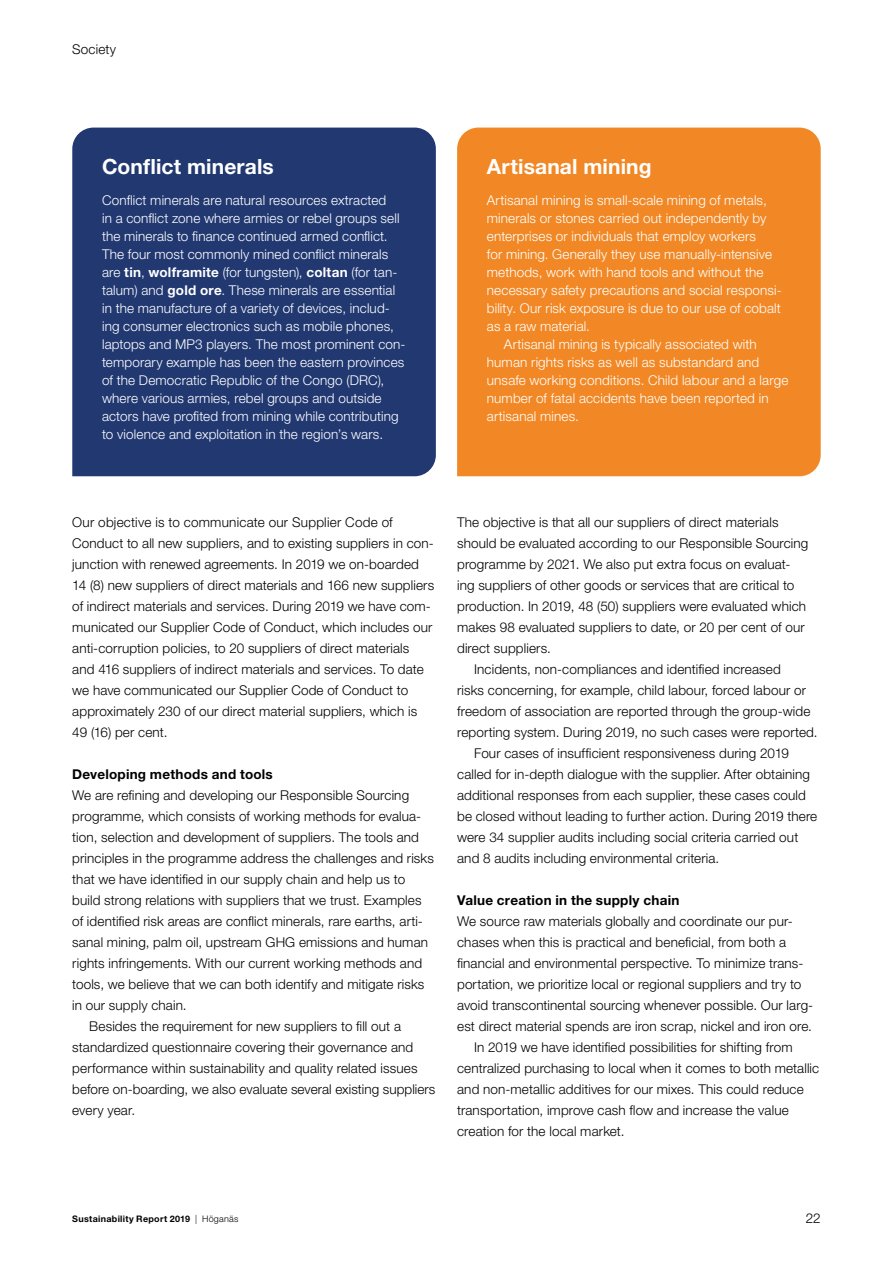
<style>
.page{position:relative;width:893px;height:1263px;background:#fff}
.page>*{position:absolute;margin:0;border:0;box-sizing:border-box;transform-origin:0 0}
.t1{font:700 21px "Helvetica Neue LT Pro";letter-spacing:.005em;color:#fff}
.t2{font:300 13.5px/21px "Helvetica Neue LT Pro";letter-spacing:.01em;color:#000}
.t3{font:300 13.5px/18px "Helvetica Neue LT Pro";letter-spacing:.01em;color:#fff}
.t4{font:700 13.5px "Helvetica Neue LT Pro";letter-spacing:.02em;color:#000}
.t5{font:700 9px "Helvetica Neue LT Pro";letter-spacing:.03em;color:#000}
.s1{font-weight:700}
.s2{font-weight:300}
</style>
<div class="page">
<div style="left:72px;top:128px;width:364px;height:348px;background:#213871"></div>
<div style="left:457px;top:128px;width:364px;height:348px;background:#f18825"></div>
<p class="t2" style="left:72px;top:39px;width:45px">Society</p>
<h1 class="t1" style="left:102px;top:153px;width:173px">Conflict minerals</h1>
<p class="t3" style="left:102px;top:190px;width:305px">Conflict minerals are natural resources extracted<br>in a conflict zone where armies or rebel groups sell the minerals to finance continued armed conflict.<br>The four most commonly mined conflict minerals are <span class="s1">tin</span>, <span class="s1">wolframite</span> (for tungsten), <span class="s1">coltan</span> (for tan&shy;talum) and <span class="s1">gold ore</span>. These minerals are essential in the manufacture of a variety of devices, includ&shy;ing consumer electronics such as mobile phones, laptops and MP3 players. The most prominent con&shy;temporary example has been the eastern provinces of the Democratic Republic of the Congo (DRC), where various armies, rebel groups and outside actors have profited from mining while contributing to violence and exploitation in the region’s wars.</p>
<h1 class="t1" style="left:487px;top:153px;width:166px">Artisanal mining</h1>
<p class="t3" style="left:487px;top:190px;width:281px">Artisanal mining is small-scale mining of metals,</p>
<p class="t3" style="left:487px;top:208px;width:281px">minerals or stones carried out independently by</p>
<p class="t3" style="left:487px;top:226px;width:271px">enterprises or individuals that employ workers</p>
<p class="t3" style="left:487px;top:244px;width:287px">for mining. Generally they use manually-intensive</p>
<p class="t3" style="left:487px;top:262px;width:278px">methods, work with hand tools and without the</p>
<p class="t3" style="left:487px;top:280px;width:296px">necessary safety precautions and social responsi-</p>
<p class="t3" style="left:487px;top:298px;width:296px">bility. Our risk exposure is due to our use of cobalt</p>
<p class="t3" style="left:487px;top:316px;width:105px">as a raw material.</p>
<p class="t3" style="left:504px;top:334px;width:254px">Artisanal mining is typically associated with</p>
<p class="t3" style="left:487px;top:352px;width:274px">human rights risks as well as substandard and</p>
<p class="t3" style="left:487px;top:370px;width:303px">unsafe working conditions. Child labour and a large</p>
<p class="t3" style="left:487px;top:388px;width:283px">number of fatal accidents have been reported in</p>
<p class="t3" style="left:487px;top:406px;width:94px">artisanal mines.</p>
<p class="t2" style="left:72px;top:511px;width:363px">Our objective is to communicate our Supplier Code of Conduct to all new suppliers, and to existing suppliers in con&shy;junction with renewed agreements. In 2019 we on-boarded 14 (8) new suppliers of direct materials and 166 new suppliers of indirect materials and services. During 2019 we have com&shy;municated our Supplier Code of Conduct, which includes our anti-corruption policies, to 20 suppliers of direct materials and 416 suppliers of indirect materials and services. To date we have communicated our Supplier Code of Conduct to approximately 230 of our direct material suppliers, which is 49 (16) per cent.</p>
<p class="t4" style="left:72px;top:765px;width:202px">Developing methods and tools</p>
<p class="t2" style="left:72px;top:784px;width:338px">We are refining and developing our Responsible Sourcing</p>
<p class="t2" style="left:72px;top:805px;width:350px">programme, which consists of working methods for evalua-</p>
<p class="t2" style="left:72px;top:826px;width:348px">tion, selection and development of suppliers. The tools and</p>
<p class="t2" style="left:72px;top:847px;width:363px">principles in the programme address the challenges and risks</p>
<p class="t2" style="left:72px;top:868px;width:334px">that we have identified in our supply chain and help us to</p>
<p class="t2" style="left:72px;top:889px;width:351px">build strong relations with suppliers that we trust. Examples</p>
<p class="t2" style="left:72px;top:910px;width:352px">of identified risk areas are conflict minerals, rare earths, arti-</p>
<p class="t2" style="left:72px;top:931px;width:357px">sanal mining, palm oil, upstream GHG emissions and human</p>
<p class="t2" style="left:72px;top:952px;width:351px">rights infringements. With our current working methods and</p>
<p class="t2" style="left:72px;top:973px;width:354px">tools, we believe that we can both identify and mitigate risks</p>
<p class="t2" style="left:72px;top:994px;width:116px">in our supply chain.</p>
<p class="t2" style="left:89px;top:1015px;width:313px">Besides the requirement for new suppliers to fill out a</p>
<p class="t2" style="left:72px;top:1036px;width:343px">standardized questionnaire covering their governance and</p>
<p class="t2" style="left:72px;top:1057px;width:347px">performance within sustainability and quality related issues</p>
<p class="t2" style="left:72px;top:1078px;width:365px">before on-boarding, we also evaluate several existing suppliers</p>
<p class="t2" style="left:72px;top:1099px;width:64px">every year.</p>
<p class="t2" style="left:457px;top:511px;width:323px">The objective is that all our suppliers of direct materials</p>
<p class="t2" style="left:457px;top:532px;width:353px">should be evaluated according to our Responsible Sourcing</p>
<p class="t2" style="left:457px;top:553px;width:335px">programme by 2021. We also put extra focus on evaluat-</p>
<p class="t2" style="left:457px;top:574px;width:339px">ing suppliers of other goods or services that are critical to</p>
<p class="t2" style="left:457px;top:595px;width:351px">production. In 2019, 48 (50) suppliers were evaluated which</p>
<p class="t2" style="left:457px;top:616px;width:349px">makes 98 evaluated suppliers to date, or 20 per cent of our</p>
<p class="t2" style="left:457px;top:637px;width:95px">direct suppliers.</p>
<p class="t2" style="left:474px;top:658px;width:308px">Incidents, non-compliances and identified increased</p>
<p class="t2" style="left:457px;top:679px;width:350px">risks concerning, for example, child labour, forced labour or</p>
<p class="t2" style="left:457px;top:700px;width:355px">freedom of association are reported through the group-wide</p>
<p class="t2" style="left:457px;top:721px;width:362px">reporting system. During 2019, no such cases were reported.</p>
<p class="t2" style="left:474px;top:742px;width:316px">Four cases of insufficient responsiveness during 2019</p>
<p class="t2" style="left:457px;top:763px;width:354px">called for in-depth dialogue with the supplier. After obtaining</p>
<p class="t2" style="left:457px;top:784px;width:350px">additional responses from each supplier, these cases could</p>
<p class="t2" style="left:457px;top:805px;width:362px">be closed without leading to further action. During 2019 there</p>
<p class="t2" style="left:457px;top:826px;width:343px">were 34 supplier audits including social criteria carried out</p>
<p class="t2" style="left:457px;top:847px;width:264px">and 8 audits including environmental criteria.</p>
<p class="t4" style="left:457px;top:892px;width:224px">Value creation in the supply chain</p>
<p class="t2" style="left:457px;top:910px;width:337px">We source raw materials globally and coordinate our pur-</p>
<p class="t2" style="left:457px;top:931px;width:330px">chases when this is practical and beneficial, from both a</p>
<p class="t2" style="left:457px;top:952px;width:348px">financial and environmental perspective. To minimize trans-</p>
<p class="t2" style="left:457px;top:973px;width:346px">portation, we prioritize local or regional suppliers and try to</p>
<p class="t2" style="left:457px;top:994px;width:358px">avoid transcontinental sourcing whenever possible. Our larg-</p>
<p class="t2" style="left:457px;top:1015px;width:356px">est direct material spends are iron scrap, nickel and iron ore.</p>
<p class="t2" style="left:474px;top:1036px;width:320px">In 2019 we have identified possibilities for shifting from</p>
<p class="t2" style="left:457px;top:1057px;width:364px">centralized purchasing to local when it comes to both metallic</p>
<p class="t2" style="left:457px;top:1078px;width:348px">and non-metallic additives for our mixes. This could reduce</p>
<p class="t2" style="left:457px;top:1099px;width:333px">transportation, improve cash flow and increase the value</p>
<p class="t2" style="left:457px;top:1120px;width:169px">creation for the local market.</p>
<p class="t5" style="left:72px;top:1213px;width:168px">Sustainability Report 2019 <span class="s2">| Höganäs</span></p>
<p class="t2" style="left:806px;top:1207px;width:16px">22</p>
</div>
